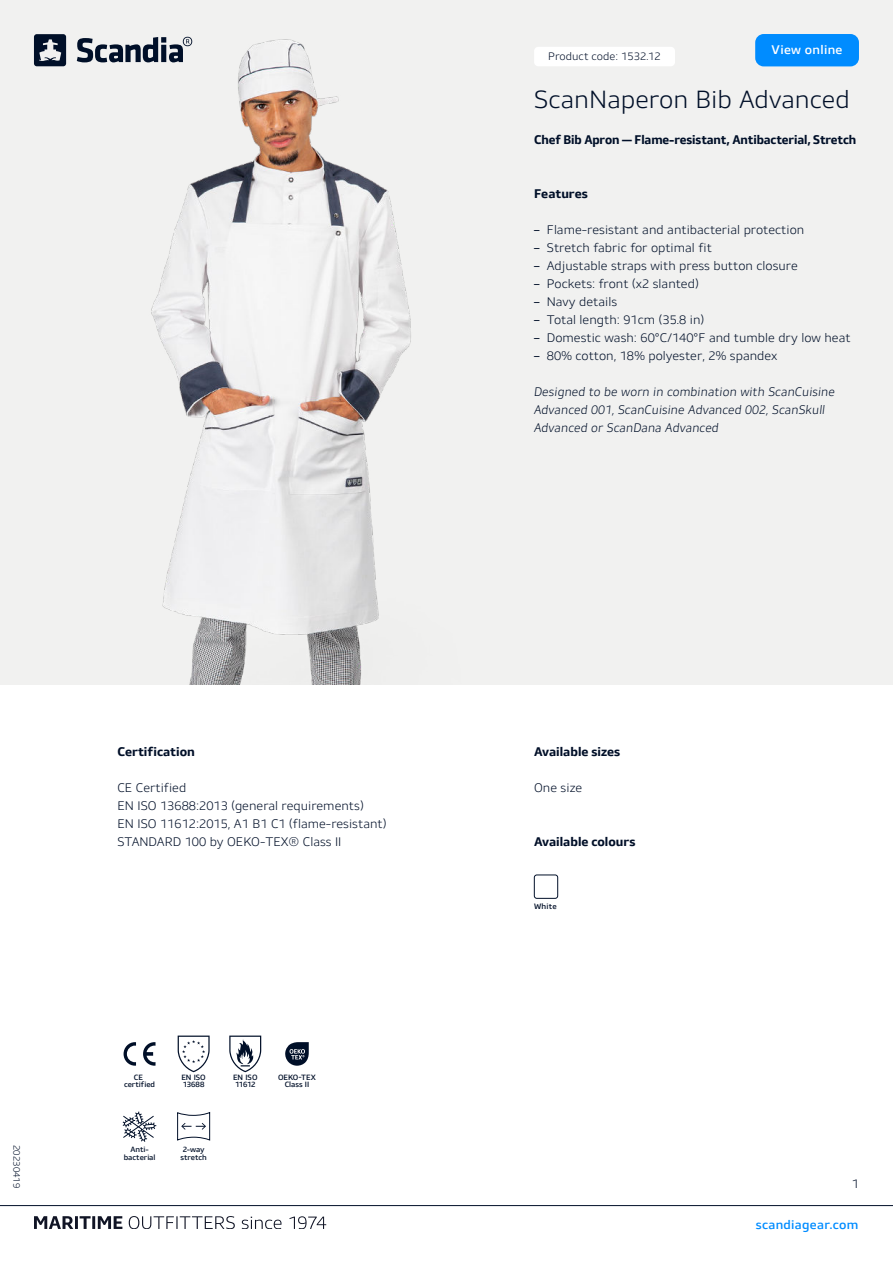
<style>
.page{position:relative;width:893px;height:1263px;background:#fff}
.page>*{position:absolute;margin:0;border:0;box-sizing:border-box;transform-origin:0 0}
.t1{font:300 24px "Stratus";color:#000f28}
.t2{font:300 12px/18px "Stratus";color:#000f28}
.t3{font:italic 300 12px/18px "Stratus";letter-spacing:.01em;color:#000f28}
.t4{font:700 12px "Stratus";letter-spacing:-.01em;color:#000f28}
.t5{font:700 12px "Stratus";letter-spacing:-.01em;color:#000f28;scale:.96 1}
.t6{font:500 12px "Stratus";letter-spacing:.025em;color:#008cff}
.t7{font:500 12px "Stratus";letter-spacing:.025em;color:#fff}
.t8{font:300 10.5px "Stratus";color:#000f28}
.t9{font:300 9px "Stratus";color:#000f28}
.t10{font:500 7.5px "Stratus";letter-spacing:.025em;color:#000f28}
.t11{font:500 7.35px/7.4px "Stratus";letter-spacing:-.005em;color:#000f28;text-align:center}
.t12{font:500 7.35px/7.4px "Stratus";letter-spacing:-.04em;color:#000f28}
.s1{font-weight:400}
</style>
<div class="page">
<div style="left:0;top:0;width:893px;height:684px;background:#f1f1f0"></div>
<img style="left:36px;top:36px;width:375px;height:648px">
<hr style="left:0;top:1205px;width:893px;height:1px;background:#000f28">
<svg style="left:77px;top:37px;width:115px;height:25px"></svg>
<svg style="left:34px;top:34px;width:32px;height:32px"></svg>
<svg style="left:34px;top:1216px;width:292px;height:13px"></svg>
<div style="left:534px;top:47px;width:141px;height:19px;background:#fff;border-radius:4px"></div>
<div style="left:534px;top:875px;width:24px;height:23px;border:1px solid #000f28;border-radius:3px"></div>
<svg style="left:178px;top:1035px;width:32px;height:37px"></svg>
<svg style="left:285px;top:1042px;width:24px;height:24px"></svg>
<svg style="left:229px;top:1035px;width:32px;height:37px"></svg>
<svg style="left:124px;top:1042px;width:12px;height:24px"></svg>
<svg style="left:143px;top:1042px;width:13px;height:24px"></svg>
<svg style="left:177px;top:1112px;width:34px;height:29px"></svg>
<svg style="left:122px;top:1111px;width:34px;height:31px"></svg>
<div style="left:755px;top:34px;width:104px;height:32px;background:#008cff;border-radius:9px"></div>
<p class="t9" style="left:21px;top:1145px;width:45px;rotate:90deg">20230419</p>
<p class="t4" style="left:117px;top:747px;width:79px">Certification</p>
<p class="t2" style="left:117px;top:780px;width:271px">CE Certified<br>EN ISO 13688:2013 (general requirements)<br>EN ISO 11612:2015, A1 B1 C1 (flame-resistant)<br>STANDARD 100 by OEKO-TEX® Class II</p>
<p class="t11" style="left:124px;top:1074px;width:33px">CE certified</p>
<p class="t11" style="left:124px;top:1146px;width:33px">Anti&shy;bacterial</p>
<p class="t11" style="left:181px;top:1074px;width:26px;text-align:left">EN ISO<br>13688</p>
<p class="t11" style="left:278px;top:1074px;width:39px">OEKO-TEX<br>Class II</p>
<p class="t12" style="left:233px;top:1074px;width:26px">EN ISO<br>11612</p>
<p class="t11" style="left:180px;top:1146px;width:28px">2-way stretch</p>
<p class="t8" style="left:548px;top:51px;width:114px">Product code: 1532.12</p>
<p class="t7" style="left:772px;top:45px;width:72px">View online</p>
<h1 class="t1" style="left:534px;top:89px;width:317px">ScanNaperon Bib Advanced</h1>
<p class="t5" style="left:534px;top:135px;width:337px">Chef Bib Apron — Flame-resistant, Antibacterial, Stretch</p>
<p class="t4" style="left:534px;top:189px;width:55px">Features</p>
<p class="t2" style="left:534px;top:222px;width:272px"><span class="s1">–</span> Flame-resistant and antibacterial protection</p>
<p class="t2" style="left:534px;top:240px;width:179px"><span class="s1">–</span> Stretch fabric for optimal fit</p>
<p class="t2" style="left:534px;top:258px;width:265px"><span class="s1">–</span> Adjustable straps with press button closure</p>
<p class="t2" style="left:534px;top:276px;width:166px"><span class="s1">–</span> Pockets: front (x2 slanted)</p>
<p class="t2" style="left:534px;top:294px;width:85px"><span class="s1">–</span> Navy details</p>
<p class="t2" style="left:534px;top:312px;width:172px"><span class="s1">–</span> Total length: 91cm (35.8 in)</p>
<p class="t2" style="left:534px;top:330px;width:318px"><span class="s1">–</span> Domestic wash: 60°C/140°F and tumble dry low heat</p>
<p class="t2" style="left:534px;top:348px;width:245px"><span class="s1">–</span> 80% cotton, 18% polyester, 2% spandex</p>
<p class="t3" style="left:534px;top:384px;width:302px">Designed to be worn in combination with ScanCuisine<br>Advanced 001, ScanCuisine Advanced 002, ScanSkull<br>Advanced or ScanDana Advanced</p>
<p class="t4" style="left:534px;top:747px;width:88px">Available sizes</p>
<p class="t2" style="left:534px;top:780px;width:50px">One size</p>
<p class="t4" style="left:534px;top:837px;width:103px">Available colours</p>
<p class="t10" style="left:534px;top:903px;width:24px">White</p>
<p class="t2" style="left:852px;top:1176px;width:9px">1</p>
<p class="t6" style="left:756px;top:1220px;width:104px">scandiagear.com</p>
</div>
